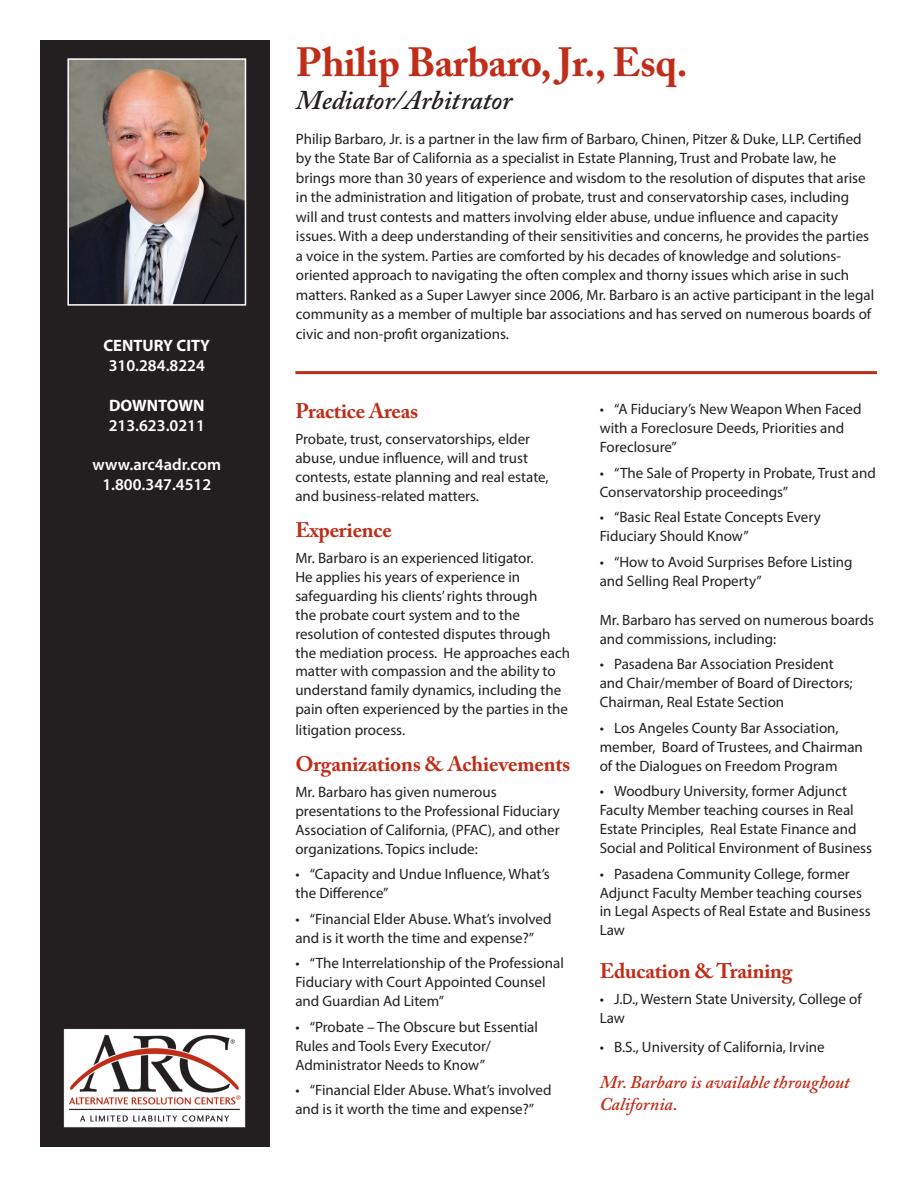
<style>
.page{position:relative;width:918px;height:1188px;background:#fff}
.page>*{position:absolute;margin:0;border:0;box-sizing:border-box;transform-origin:0 0}
.t1{font:700 40.5px "Adobe Caslon Pro";letter-spacing:-.01em;color:#c02d19}
.t2{font:italic 600 27px "Adobe Caslon Pro";color:#231f20}
.t3{font:700 21px "Adobe Caslon Pro";letter-spacing:-.01em;color:#c02d19}
.t4{font:italic 600 18px/22.5px "Adobe Caslon Pro";color:#c02d19}
.t5{font:600 16.5px/19.8px "Myriad Pro";color:#fff;text-align:center}
.t6{font:700 16.5px "Myriad Pro";color:#fff}
.t7{font:15px/18.9px "Myriad Pro";color:#231f20}
</style>
<div class="page">
<div style="left:40px;top:40px;width:230px;height:1108px;background:#231f20"></div>
<hr style="left:295px;top:371px;width:582px;height:3px;background:#c02d19">
<img style="left:70px;top:61px;width:173px;height:242px">
<div style="left:67px;top:58px;width:179px;height:248px;border:2px solid #fff"></div>
<img style="left:64px;top:1028px;width:182px;height:100px">
<p class="t6" style="left:103px;top:335px;width:108px">CENTURY CITY</p>
<p class="t5" style="left:109px;top:355px;width:98px">310.284.8224</p>
<p class="t6" style="left:109px;top:395px;width:97px">DOWNTOWN</p>
<p class="t5" style="left:109px;top:415px;width:98px">213.623.0211</p>
<p class="t5" style="left:93px;top:454px;width:130px">www.arc4adr.com<br>1.800.347.4512</p>
<h1 class="t1" style="left:296px;top:39px;width:393px">Philip Barbaro, Jr., Esq.</h1>
<h2 class="t2" style="left:296px;top:84px;width:218px">Mediator/Arbitrator</h2>
<p class="t7" style="left:296px;top:129px;width:580px;line-height:19.5px">Philip Barbaro, Jr. is a partner in the law firm of Barbaro, Chinen, Pitzer &amp; Duke, LLP. Certified by the State Bar of California as a specialist in Estate Planning, Trust and Probate law, he brings more than 30 years of experience and wisdom to the resolution of disputes that arise in the administration and litigation of probate, trust and conservatorship cases, including will and trust contests and matters involving elder abuse, undue influence and capacity issues. With a deep understanding of their sensitivities and concerns, he provides the parties a voice in the system. Parties are comforted by his decades of knowledge and solutions&shy;oriented approach to navigating the often complex and thorny issues which arise in such matters. Ranked as a Super Lawyer since 2006, Mr. Barbaro is an active participant in the legal community as a member of multiple bar associations and has served on numerous boards of civic and non-profit organizations.</p>
<h3 class="t3" style="left:295px;top:399px;width:124px">Practice Areas</h3>
<p class="t7" style="left:295px;top:429px;width:255px">Probate, trust, conservatorships, elder abuse, undue influence, will and trust contests, estate planning and real estate, and business-related matters.</p>
<h3 class="t3" style="left:295px;top:518px;width:98px">Experience</h3>
<p class="t7" style="left:295px;top:548px;width:276px">Mr. Barbaro is an experienced litigator.<br>He applies his years of experience in safeguarding his clients’ rights through<br>the probate court system and to the resolution of contested disputes through the mediation process. He approaches each matter with compassion and the ability to understand family dynamics, including the pain often experienced by the parties in the</p>
<p class="t7" style="left:295px;top:721px;width:111px">litigation process.</p>
<h3 class="t3" style="left:295px;top:752px;width:277px">Organizations &amp; Achievements</h3>
<p class="t7" style="left:295px;top:782px;width:266px">Mr. Barbaro has given numerous presentations to the Professional Fiduciary Association of California, (PFAC), and other organizations. Topics include:</p>
<p class="t7" style="left:295px;top:865px;width:256px">• “Capacity and Undue Influence, What’s the Difference”</p>
<p class="t7" style="left:295px;top:909px;width:258px">• “Financial Elder Abuse. What’s involved and is it worth the time and expense?”</p>
<p class="t7" style="left:295px;top:954px;width:270px">• “The Interrelationship of the Professional<br>Fiduciary with Court Appointed Counsel and Guardian Ad Litem”</p>
<p class="t7" style="left:295px;top:1017px;width:244px">• “Probate – The Obscure but Essential<br>Rules and Tools Every Executor/<br>Administrator Needs to Know”</p>
<p class="t7" style="left:295px;top:1081px;width:258px">• “Financial Elder Abuse. What’s involved and is it worth the time and expense?”</p>
<p class="t7" style="left:600px;top:400px;width:263px">• “A Fiduciary’s New Weapon When Faced with a Foreclosure Deeds, Priorities and<br>Foreclosure”</p>
<p class="t7" style="left:600px;top:463px;width:278px">• “The Sale of Property in Probate, Trust and<br>Conservatorship proceedings”</p>
<p class="t7" style="left:600px;top:508px;width:223px">• “Basic Real Estate Concepts Every<br>Fiduciary Should Know”</p>
<p class="t7" style="left:600px;top:552px;width:255px">• “How to Avoid Surprises Before Listing and Selling Real Property”</p>
<p class="t7" style="left:600px;top:610px;width:276px">Mr. Barbaro has served on numerous boards and commissions, including:</p>
<p class="t7" style="left:600px;top:655px;width:255px">• Pasadena Bar Association President and Chair/member of Board of Directors;<br>Chairman, Real Estate Section</p>
<p class="t7" style="left:600px;top:718px;width:265px">• Los Angeles County Bar Association, member, Board of Trustees, and Chairman of the Dialogues on Freedom Program</p>
<p class="t7" style="left:600px;top:782px;width:274px">• Woodbury University, former Adjunct Faculty Member teaching courses in Real Estate Principles, Real Estate Finance and Social and Political Environment of Business</p>
<p class="t7" style="left:600px;top:864px;width:272px">• Pasadena Community College, former<br>Adjunct Faculty Member teaching courses in Legal Aspects of Real Estate and Business<br>Law</p>
<h3 class="t3" style="left:600px;top:959px;width:194px">Education &amp; Training</h3>
<p class="t7" style="left:600px;top:989px;width:264px">• J.D., Western State University, College of<br>Law</p>
<p class="t7" style="left:600px;top:1037px;width:227px">• B.S., University of California, Irvine</p>
<p class="t4" style="left:600px;top:1070px;width:252px">Mr. Barbaro is available throughout<br>California.</p>
</div>
